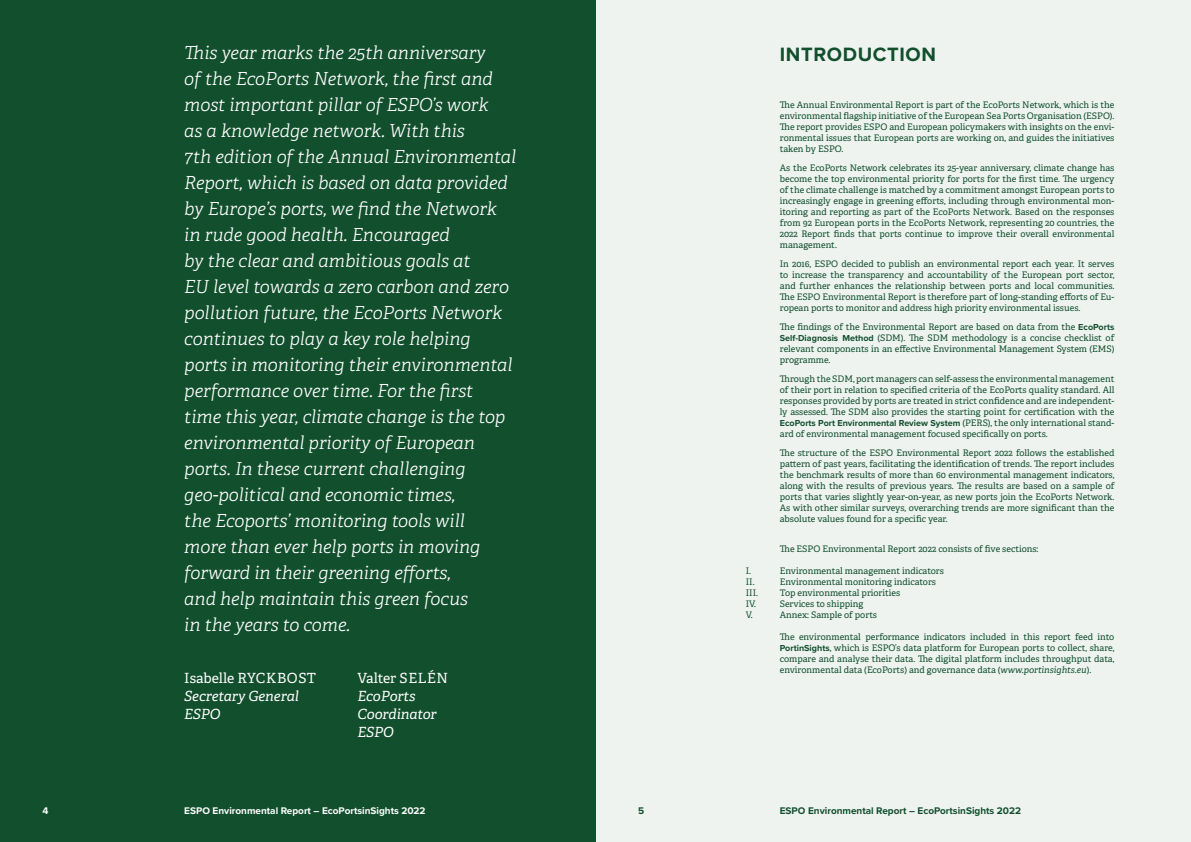
<style>
.page{position:relative;width:1191px;height:842px;background:#fff}
.page>*{position:absolute;margin:0;border:0;box-sizing:border-box;transform-origin:0 0}
.t1{font:700 20px "Proxima Nova";letter-spacing:.03em;color:#114f2d}
.t2{font:italic 300 18px/26px "Adelle";color:#fff}
.t3{font:italic 14px/18px "Adelle";color:#fff}
.t4{font:14px "Adelle";color:#fff}
.t5{font:700 10px "Proxima Nova";color:#fff}
.t6{font:700 10px "Proxima Nova";color:#114f2d}
.t7{font:9px/11px "Adelle";color:#114f2d;text-align:justify}
.t8{font:700 9px "Proxima Nova";color:#114f2d}
.s1{font-family:"Proxima Nova";font-weight:700}
.s2{font-family:"Adelle";font-weight:400}
.s3{font-style:italic}
</style>
<div class="page">
<div style="left:595px;top:0;width:596px;height:842px;background:#eef3f0"></div>
<div style="left:0;top:0;width:595px;height:842px;background:#114f2d"></div>
<p class="t2" style="left:184px;top:40px;width:333px">This year marks the 25th anniversary<br>of the EcoPorts Network, the first and most important pillar of ESPO’s work<br>as a knowledge network. With this<br>7th edition of the Annual Environmental Report, which is based on data provided by Europe’s ports, we find the Network in rude good health. Encouraged<br>by the clear and ambitious goals at<br>EU level towards a zero carbon and zero pollution future, the EcoPorts Network continues to play a key role helping ports in monitoring their environmental performance over time. For the first<br>time this year, climate change is the top environmental priority of European ports. In these current challenging geo-political and economic times,<br>the Ecoports’ monitoring tools will<br>more than ever help ports in moving forward in their greening efforts,<br>and help maintain this green focus<br>in the years to come.</p>
<h3 class="t4" style="left:184px;top:669px;width:133px">Isabelle RYCKBOST</h3>
<h3 class="t3" style="left:184px;top:687px;width:116px">Secretary General<br>ESPO</h3>
<h3 class="t4" style="left:358px;top:669px;width:92px">Valter SELÉN</h3>
<h3 class="t3" style="left:358px;top:687px;width:81px">EcoPorts<br>Coordinator<br>ESPO</h3>
<h1 class="t1" style="left:780px;top:40px;width:158px">INTRODUCTION</h1>
<p class="t7" style="left:780px;top:100px;width:336px">The Annual Environmental Report is part of the EcoPorts Network, which is the environmental flagship initiative of the European Sea Ports Organisation (ESPO).<br>The report provides ESPO and European policymakers with insights on the envi&shy;ronmental issues that European ports are working on, and guides the initiatives taken by ESPO.</p>
<p class="t7" style="left:780px;top:163px;width:336px">As the EcoPorts Network celebrates its 25-year anniversary, climate change has become the top environmental priority for ports for the first time. The urgency of the climate challenge is matched by a commitment amongst European ports to increasingly engage in greening efforts, including through environmental mon&shy;itoring and reporting as part of the EcoPorts Network. Based on the responses from 92 European ports in the EcoPorts Network, representing 20 countries, the 2022 Report finds that ports continue to improve their overall environmental management.</p>
<p class="t7" style="left:780px;top:259px;width:336px">In 2016, ESPO decided to publish an environmental report each year. It serves to increase the transparency and accountability of the European port sector, and further enhances the relationship between ports and local communities.<br>The ESPO Environmental Report is therefore part of long-standing efforts of Eu&shy;ropean ports to monitor and address high priority environmental issues.</p>
<p class="t7" style="left:780px;top:322px;width:336px">The findings of the Environmental Report are based on data from the <span class="s1">EcoPorts Self-Diagnosis Method</span> (SDM). The SDM methodology is a concise checklist of relevant components in an effective Environmental Management System (EMS) programme.</p>
<p class="t7" style="left:780px;top:374px;width:336px">Through the SDM, port managers can self-assess the environmental management of their port in relation to specified criteria of the EcoPorts quality standard. All responses provided by ports are treated in strict confidence and are independent&shy;ly assessed. The SDM also provides the starting point for certification with the</p>
<p class="t8" style="left:780px;top:416px;width:336px">EcoPorts Port Environmental Review System <span class="s2">(PERS), the only international stand-</span></p>
<p class="t7" style="left:780px;top:425px;width:336px;line-height:19px">ard of environmental management focused specifically on ports.<br>The structure of the ESPO Environmental Report 2022 follows the established</p>
<p class="t7" style="left:780px;top:459px;width:336px">pattern of past years, facilitating the identification of trends. The report includes the benchmark results of more than 60 environmental management indicators, along with the results of previous years. The results are based on a sample of ports that varies slightly year-on-year, as new ports join the EcoPorts Network.<br>As with other similar surveys, overarching trends are more significant than the absolute values found for a specific year.</p>
<p class="t7" style="left:780px;top:544px;width:260px">The ESPO Environmental Report 2022 consists of five sections:</p>
<p class="t7" style="left:746px;top:566px;width:7px">I.</p>
<p class="t7" style="left:780px;top:566px;width:166px">Environmental management indicators</p>
<p class="t7" style="left:746px;top:577px;width:10px">II.</p>
<p class="t7" style="left:780px;top:577px;width:158px">Environmental monitoring indicators</p>
<p class="t7" style="left:746px;top:588px;width:14px">III.</p>
<p class="t7" style="left:780px;top:588px;width:122px">Top environmental priorities</p>
<p class="t7" style="left:746px;top:599px;width:12px">IV.</p>
<p class="t7" style="left:780px;top:599px;width:85px">Services to shipping</p>
<p class="t7" style="left:746px;top:610px;width:8px">V.</p>
<p class="t7" style="left:780px;top:610px;width:99px">Annex: Sample of ports</p>
<p class="t7" style="left:780px;top:632px;width:336px">The environmental performance indicators included in this report feed into <span class="s1">PortinSights</span>, which is ESPO’s data platform for European ports to collect, share, compare and analyse their data. The digital platform includes throughput data, environmental data (EcoPorts) and governance data (<span class="s3">www.portinsights.eu</span>).</p>
<p class="t5" style="left:43px;top:803px;width:7px">4</p>
<p class="t5" style="left:184px;top:803px;width:243px">ESPO Environmental Report – EcoPortsinSights 2022</p>
<p class="t6" style="left:638px;top:803px;width:8px">5</p>
<p class="t6" style="left:780px;top:803px;width:243px">ESPO Environmental Report – EcoPortsinSights 2022</p>
</div>
